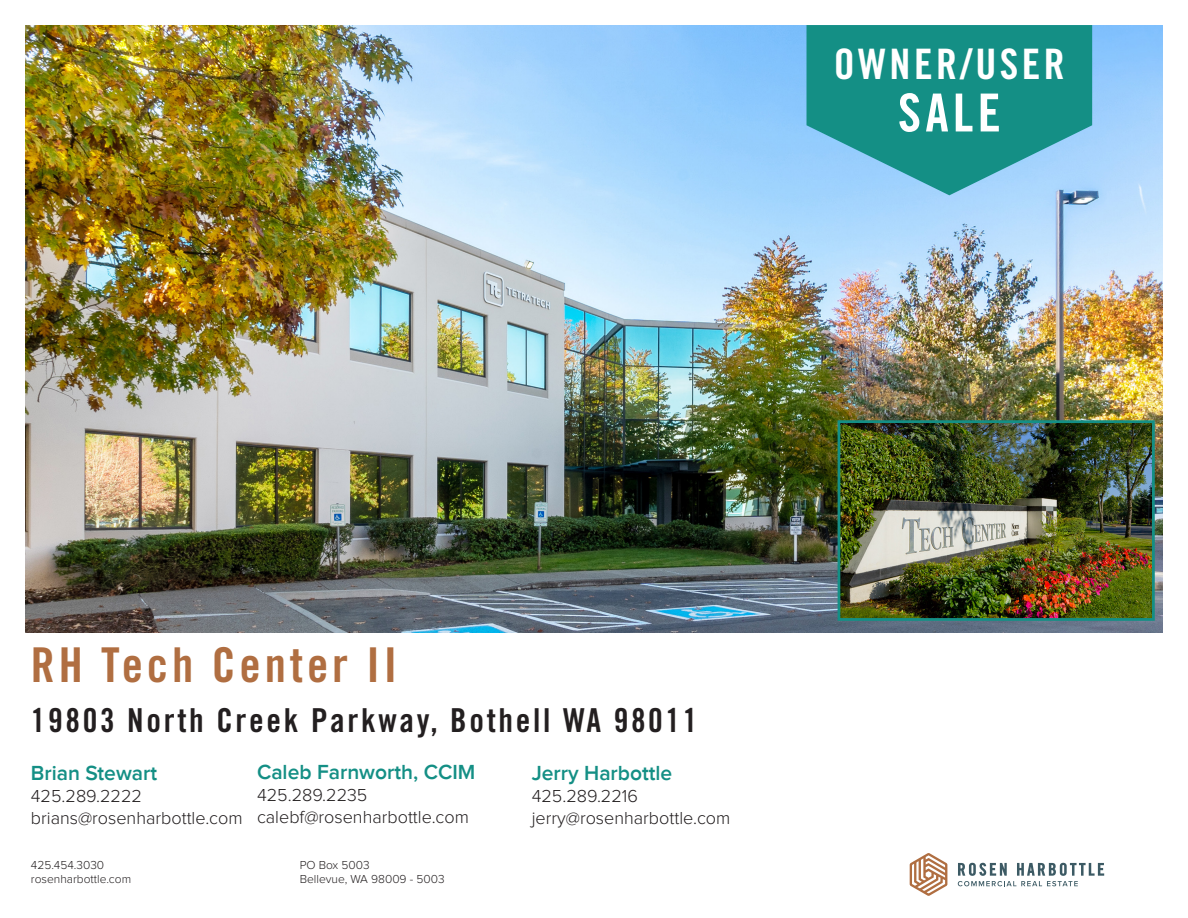
<style>
.page{position:relative;width:1188px;height:918px;background:#fff}
.page>*{position:absolute;margin:0;border:0;box-sizing:border-box;transform-origin:0 0}
.t1{font:52.5px "Trade Gothic LT Std Bd Cn 20";color:#fff}
.t2{font:48px "Trade Gothic LT Std Bd Cn 20";letter-spacing:.08em;color:#b06e41}
.t3{font:42px "Trade Gothic LT Std Bd Cn 20";letter-spacing:.08em;color:#fff}
.t4{font:33px "Trade Gothic LT Std Bd Cn 20";letter-spacing:.08em;color:#231f20}
.t5{font:600 21px "Proxima Nova";color:#148f85}
.t6{font:300 18px "Proxima Nova";color:#231f20}
.t7{font:300 12px "Proxima Nova";color:#231f20}
</style>
<div class="page">
<img style="left:25px;top:25px;width:1138px;height:608px">
<svg style="left:807px;top:25px;width:285px;height:170px;background:#309c9d"></svg>
<svg style="left:958px;top:863px;width:146px;height:23px"></svg>
<svg style="left:910px;top:853px;width:37px;height:43px"></svg>
<img style="left:842px;top:424px;width:309px;height:193px">
<div style="left:838px;top:420px;width:317px;height:201px;border:3px solid #148f85"></div>
<p class="t3" style="left:834px;top:38px;width:232px">OWNER/USER</p>
<p class="t1" style="left:898px;top:81px;width:104px">SALE</p>
<p class="t2" style="left:31px;top:635px;width:368px">RH Tech Center II</p>
<p class="t4" style="left:31px;top:700px;width:668px">19803 North Creek Parkway, Bothell WA 98011</p>
<p class="t5" style="left:257px;top:760px;width:220px">Caleb Farnworth, CCIM</p>
<p class="t6" style="left:257px;top:785px;width:112px">425.289.2235</p>
<p class="t6" style="left:257px;top:808px;width:213px">calebf@rosenharbottle.com</p>
<p class="t7" style="left:31px;top:858px;width:75px">425.454.3030</p>
<p class="t7" style="left:31px;top:872px;width:102px">rosenharbottle.com</p>
<p class="t5" style="left:31px;top:761px;width:128px">Brian Stewart</p>
<p class="t6" style="left:31px;top:786px;width:113px">425.289.2222</p>
<p class="t6" style="left:31px;top:808px;width:213px">brians@rosenharbottle.com</p>
<p class="t5" style="left:532px;top:761px;width:142px">Jerry Harbottle</p>
<p class="t6" style="left:532px;top:786px;width:108px">425.289.2216</p>
<p class="t6" style="left:532px;top:808px;width:200px">jerry@rosenharbottle.com</p>
<p class="t7" style="left:300px;top:858px;width:71px">PO Box 5003</p>
<p class="t7" style="left:300px;top:872px;width:146px">Bellevue, WA 98009 - 5003</p>
</div>
